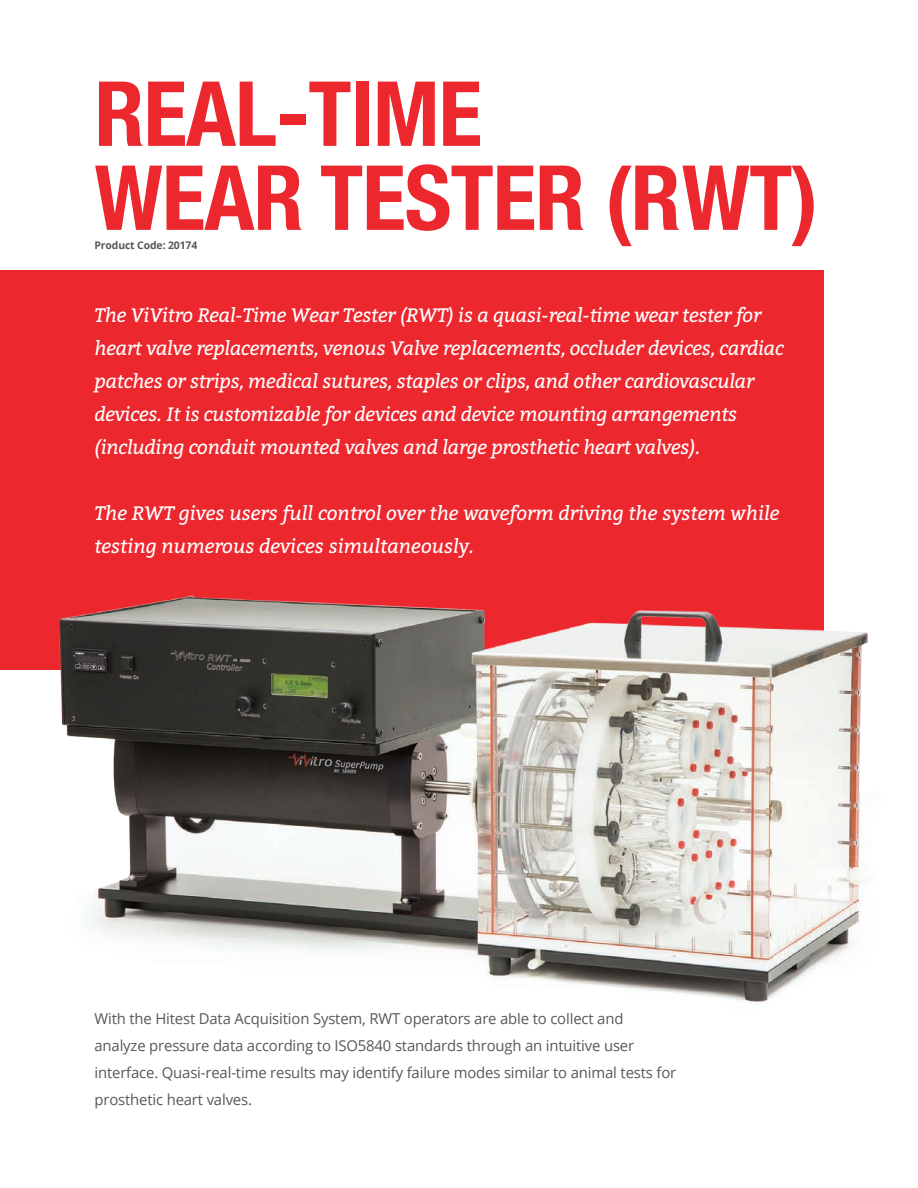
<style>
.page{position:relative;width:918px;height:1188px;background:#fff}
.page>*{position:absolute;margin:0;border:0;box-sizing:border-box;transform-origin:0 0}
.Product_Title_H1{font:700 condensed 90px "Helvetica Neue";letter-spacing:-.01em;color:#ec272e}
.Product_-_Intro_Deck{font:italic 19.5px/33px "Bitter";letter-spacing:-.01em;color:#fff}
.Product_Body_Copy{font:15px/27px "Open Sans";letter-spacing:-.01em;color:#57585a}
.Product_Code{font:700 10.5px "Open Sans";letter-spacing:-.01em;color:#57585a}
</style>
<div class="page">
<div style="left:0;top:270px;width:824px;height:400px;background:#ec272e"></div>
<img style="left:59px;top:595px;width:809px;height:409px">
<p class="Product_Title_H1" style="left:94px;top:39px;width:389px">REAL-TIME</p>
<p class="Product_Title_H1" style="left:94px;top:123px;width:725px">WEAR TESTER (RWT)</p>
<p class="Product_Code" style="left:94px;top:238px;width:104px">Product Code: 20174</p>
<p class="Product_-_Intro_Deck" style="left:94px;top:298px;width:691px">The ViVitro Real-Time Wear Tester (RWT) is a quasi-real-time wear tester for heart valve replacements, venous Valve replacements, occluder devices, cardiac patches or strips, medical sutures, staples or clips, and other cardiovascular devices. It is customizable for devices and device mounting arrangements (including conduit mounted valves and large prosthetic heart valves).</p>
<p class="Product_-_Intro_Deck" style="left:94px;top:496px;width:686px">The RWT gives users full control over the waveform driving the system while testing numerous devices simultaneously.</p>
<p class="Product_Body_Copy" style="left:94px;top:1005px;width:583px">With the Hitest Data Acquisition System, RWT operators are able to collect and analyze pressure data according to ISO5840 standards through an intuitive user interface. Quasi-real-time results may identify failure modes similar to animal tests for prosthetic heart valves.</p>
</div>
